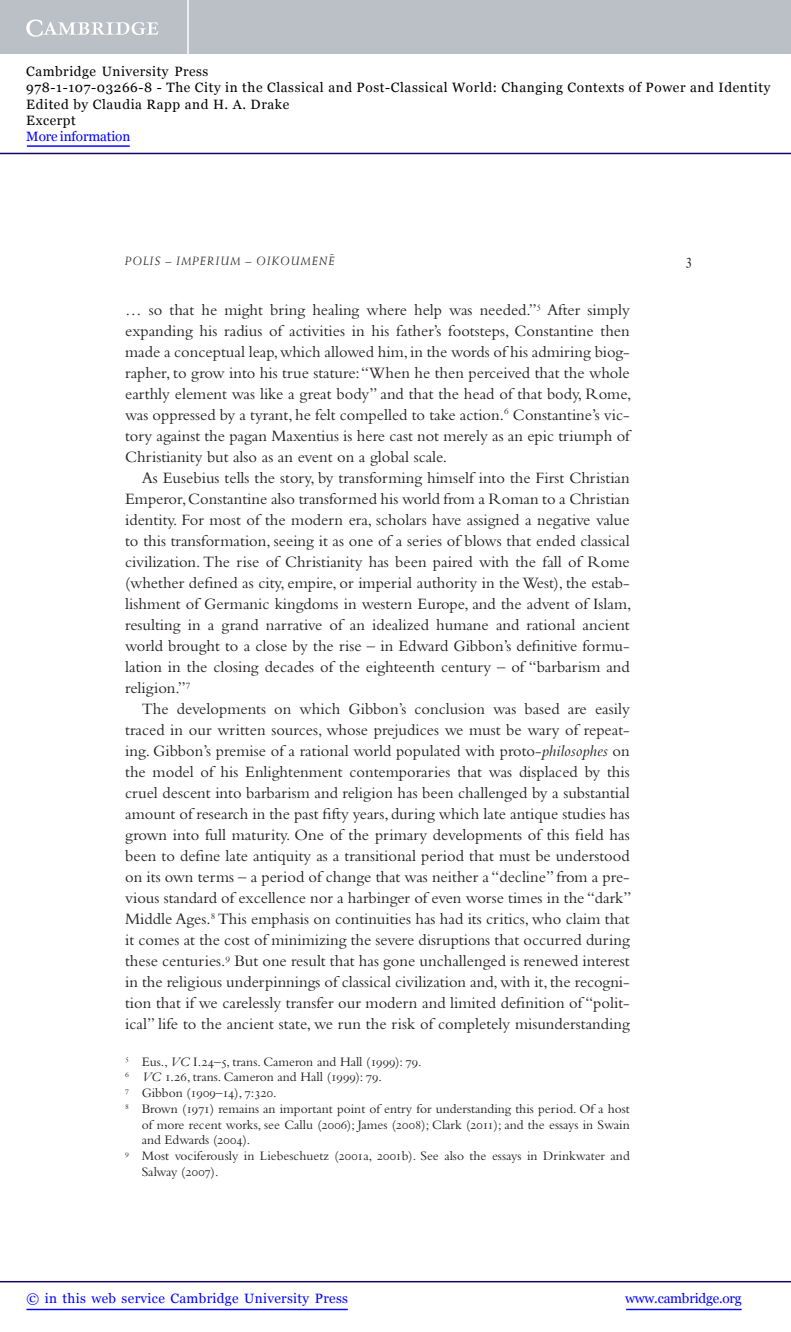
<style>
.page{position:relative;width:791px;height:1332px;background:#fff}
.page>*{position:absolute;margin:0;border:0;box-sizing:border-box;transform-origin:0 0}
.t1{font:16.5px/21px "Bembo Std";color:#231f20;text-align:justify}
.t2{font:13.5px "Bembo Std";color:#231f20}
.t3{font:13.5px/16.2px "Georgia";letter-spacing:.045em;color:#000}
.t4{font:13.5px "Georgia";letter-spacing:.025em;color:#00f}
.t5{font:13.5px "Georgia";letter-spacing:-.015em;color:#00f}
.t6{font:13.5px "Georgia";letter-spacing:-.01em;color:#00f}
.t7{font:italic 12px "Weiss Std";letter-spacing:.1em;color:#231f20}
.s1{font-style:italic}
</style>
<div class="page">
<div style="left:0;top:0;width:790px;height:54px;background:#bac0c6"></div>
<svg style="left:26px;top:20px;width:132px;height:17px"></svg>
<hr style="left:187px;top:0;width:2px;height:54px;background:#fff">
<hr style="left:0;top:153px;width:790px;height:1px;background:#150666">
<hr style="left:27px;top:145px;width:103px;height:2px;background:#00f">
<hr style="left:625px;top:1308px;width:116px;height:2px;background:#00f">
<hr style="left:0;top:1281px;width:790px;height:1px;background:#150666">
<hr style="left:26px;top:1308px;width:321px;height:2px;background:#00f">
<p class="t3" style="left:26px;top:64px;width:745px">Cambridge University Press<br>978-1-107-03266-8 - The City in the Classical and Post-Classical World: Changing Contexts of Power and Identity Edited by Claudia Rapp and H. A. Drake<br>Excerpt</p>
<p class="t6" style="left:26px;top:128px;width:105px">More information</p>
<p class="t7" style="left:125px;top:256px;width:211px">POLIS – IMPERIUM – OIKOUMENE<sup>ˉ</sup></p>
<p class="t1" style="left:684px;top:251px;width:9px">3</p>
<p class="t1" style="left:125px;top:300px;width:507px">… so that he might bring healing where help was needed.” <sup>5</sup> After simply expanding his radius of activities in his father’s footsteps, Constantine then made a conceptual leap, which allowed him, in the words of his admiring biog&shy;rapher, to grow into his true stature: “When he then perceived that the whole earthly element was like a great body” and that the head of that body, Rome, was oppressed by a tyrant, he felt compelled to take action. <sup>6</sup> Constantine’s vic&shy;tory against the pagan Maxentius is here cast not merely as an epic triumph of Christianity but also as an event on a global scale.</p>
<p class="t1" style="left:125px;top:468px;width:507px;text-indent:16px">As Eusebius tells the story, by transforming himself into the First Christian Emperor, Constantine also transformed his world from a Roman to a Christian identity. For most of the modern era, scholars have assigned a negative value to this transformation, seeing it as one of a series of blows that ended classical civilization. The rise of Christianity has been paired with the fall of Rome (whether defined as city, empire, or imperial authority in the West), the estab&shy;lishment of Germanic kingdoms in western Europe, and the advent of Islam, resulting in a grand narrative of an idealized humane and rational ancient world brought to a close by the rise – in E dward Gibbon’s definitive formu&shy;lation in the closing decades of the eighteenth century – of “barbarism and religion.” <sup>7</sup></p>
<p class="t1" style="left:125px;top:699px;width:507px;text-indent:17px">The developments on which Gibbon’s conclusion was based are easily traced in our written sources, whose prejudices we must be wary of repeat&shy;ing. Gibbon’s premise of a rational world populated with proto- <span class="s1">philosophes</span> on the model of his Enlightenment contemporaries that was displaced by this cruel descent into barbarism and religion has been challenged by a substantial amount of research in the past fifty years, during which late antique studies has grown into full maturity. One of the primary developments of this field has been to define late antiquity as a transitional period that must be understood on its own terms – a period of change that was neither a “decline” from a pre&shy;vious standard of excellence nor a harbinger of even worse times in the “dark” Middle Ages. <sup>8</sup> This emphasis on continuities has had its critics, who claim that it comes at the cost of minimizing the severe disruptions that occurred during these centuries. <sup>9</sup> But one result that has gone unchallenged is renewed interest in the religious underpinnings of classical civilization and, with it, the recogni&shy;tion that if we carelessly transfer our modern and limited definition of “polit&shy;ical” life to the ancient state, we run the risk of completely misunderstanding</p>
<p class="t2" style="left:125px;top:1056px;width:298px"><sup>5</sup> Eus., <span class="s1">VC</span> I.24–5, trans. Cameron and Hall ( 1999 ): 79.</p>
<p class="t2" style="left:125px;top:1072px;width:258px"><sup>6</sup> <span class="s1">VC</span> 1.26, trans. Cameron and Hall ( 1999 ): 79.</p>
<p class="t2" style="left:125px;top:1088px;width:153px"><sup>7</sup> Gibbon ( 1909 –14), 7:320.</p>
<p class="t2" style="left:125px;top:1103px;width:506px"><sup>8</sup> Brown ( 1971 ) remains an important point of entry for understanding this period. Of a host</p>
<p class="t2" style="left:142px;top:1119px;width:489px">of more recent works, see Callu ( 2006 ); James ( 2008 ); Clark ( 2011 ); and the essays in Swain</p>
<p class="t2" style="left:142px;top:1135px;width:110px">and E dwards ( 2004 ).</p>
<p class="t2" style="left:125px;top:1151px;width:506px"><sup>9</sup> Most vociferously in Liebeschuetz ( 2001a , 2001b ). See also the essays in Drinkwater and</p>
<p class="t2" style="left:142px;top:1166px;width:78px">Salway ( 2007 ).</p>
<p class="t4" style="left:26px;top:1290px;width:323px">© in this web service Cambridge University Press</p>
<p class="t5" style="left:624px;top:1290px;width:118px">www.cambridge.org</p>
</div>
